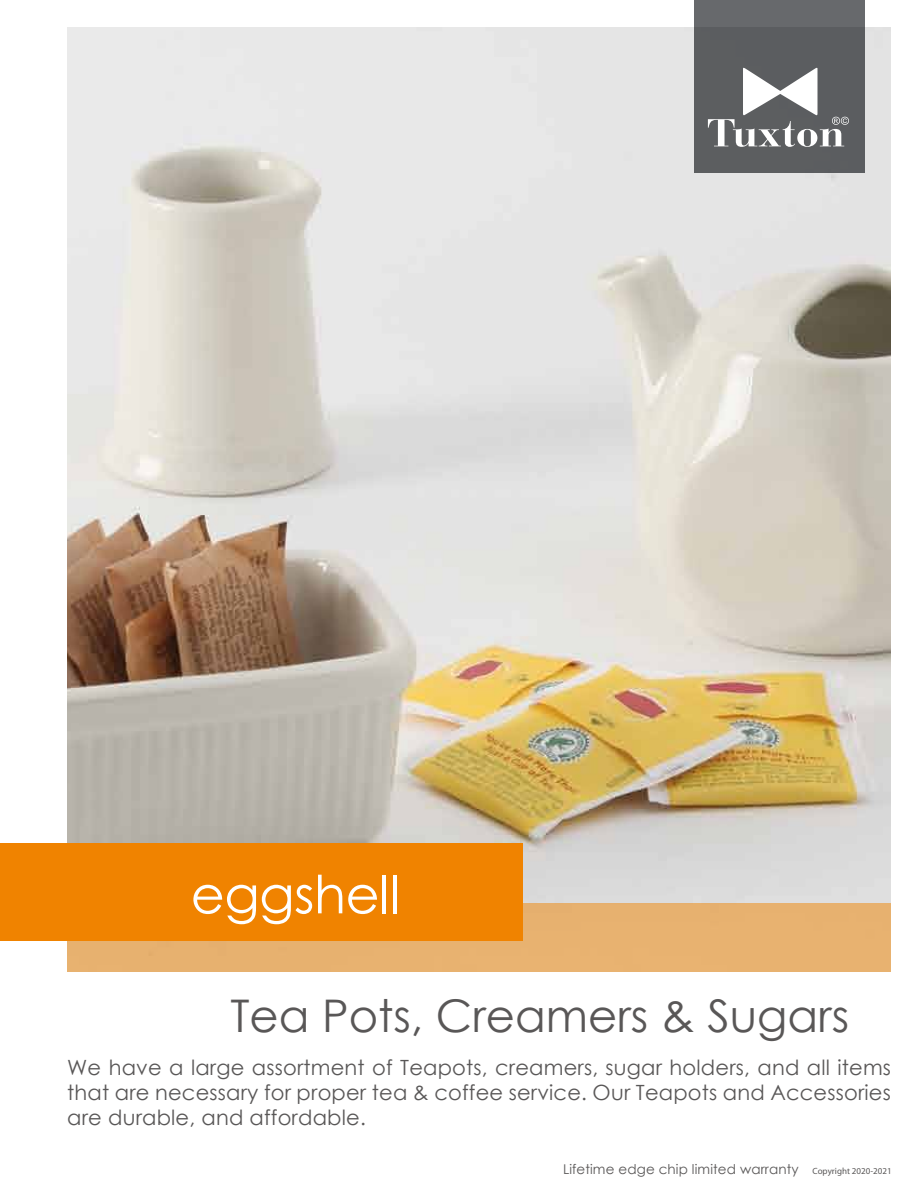
<style>
.page{position:relative;width:918px;height:1188px;background:#fff}
.page>*{position:absolute;margin:0;border:0;box-sizing:border-box;transform-origin:0 0}
.t1{font:52.5px "Century Gothic";letter-spacing:-.01em;color:#fff}
.t2{font:45px "Century Gothic";color:#595757}
.t3{font:21px/25.2px "Century Gothic";letter-spacing:.01em;color:#595757;text-align:justify}
.t4{font:13.5px "Century Gothic";letter-spacing:.01em;color:#595757}
.t5{font:9px "Myriad";color:#595757}
</style>
<div class="page">
<img style="left:67px;top:27px;width:824px;height:876px">
<div style="left:694px;top:0;width:171px;height:173px;background:#5c5e60"></div>
<div style="left:67px;top:903px;width:824px;height:69px;background:#e8b270"></div>
<div style="left:0;top:843px;width:523px;height:97px;background:#f08300"></div>
<svg style="left:708px;top:67px;width:141px;height:80px"></svg>
<h1 class="t1" style="left:191px;top:858px;width:211px">eggshell</h1>
<h2 class="t2" style="left:230px;top:985px;width:620px">Tea Pots, Creamers &amp; Sugars</h2>
<p class="t3" style="left:67px;top:1054px;width:825px">We have a large assortment of Teapots, creamers, sugar holders, and all items that are necessary for proper tea &amp; coffee service. Our Teapots and Accessories are durable, and affordable.</p>
<p class="t4" style="left:563px;top:1159px;width:237px">Lifetime edge chip limited warranty</p>
<p class="t5" style="left:813px;top:1166px;width:81px">Copyright 2020-2021</p>
</div>
